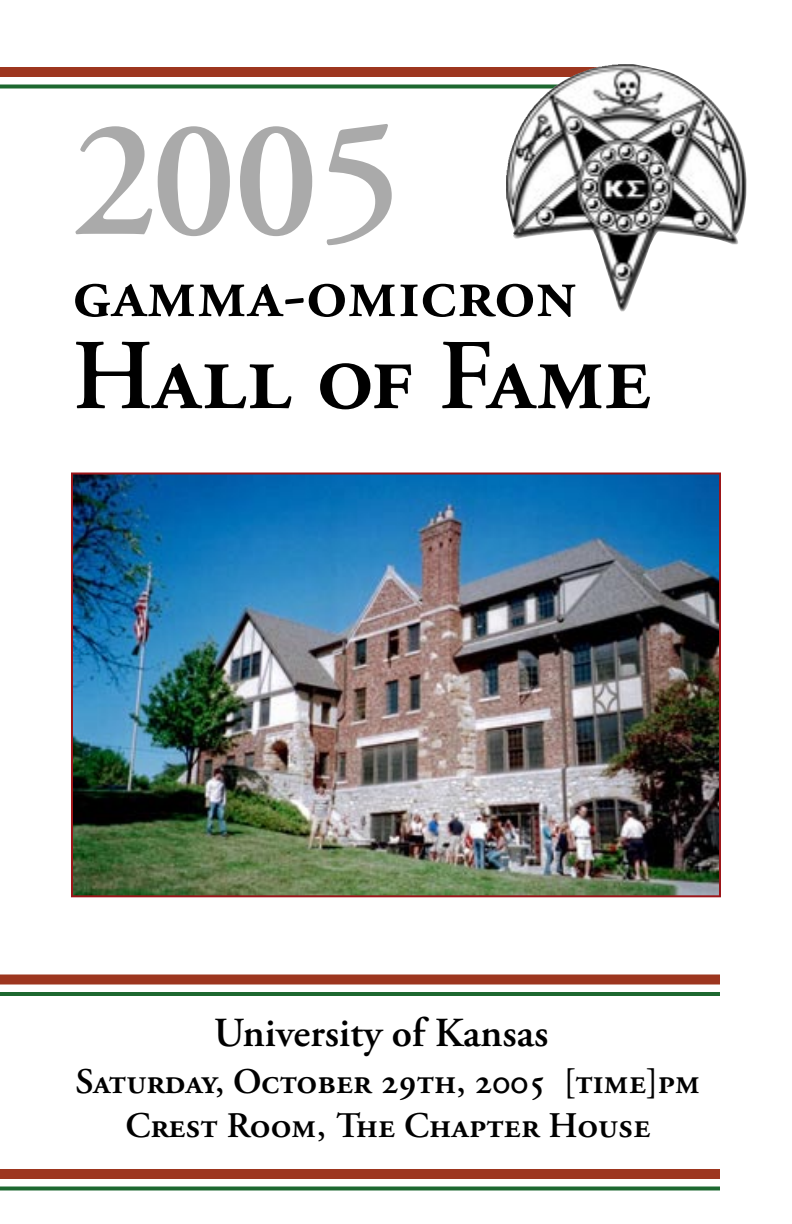
<style>
.page{position:relative;width:792px;height:1224px;background:#fff}
.page>*{position:absolute;margin:0;border:0;box-sizing:border-box;transform-origin:0 0}
.t1{font:600 168px "Adobe Garamond Pro";color:#aaa}
.t2{font:600 100px "Adobe Garamond Pro";color:#000}
.t3{font:600 72px "Adobe Garamond Pro";color:#000}
.t4{font:600 41.2px "Adobe Garamond Pro";color:#000}
.t5{font:600 36px "Adobe Garamond Pro";letter-spacing:-.005em;color:#000}
</style>
<div class="page">
<svg style="left:0;top:84px;width:506px;height:4px;background:#397a49"></svg>
<div style="left:0;top:67px;width:636px;height:10px;background:#9d361f"></div>
<img style="left:506px;top:64px;width:241px;height:247px">
<svg style="left:0;top:1186px;width:720px;height:4px;background:#397a49"></svg>
<div style="left:0;top:1169px;width:720px;height:10px;background:#9d361f"></div>
<hr style="left:0;top:992px;width:720px;height:4px;background:#1d6830">
<div style="left:0;top:974px;width:720px;height:10px;background:#9d361f"></div>
<img style="left:74px;top:476px;width:644px;height:418px">
<div style="left:71px;top:473px;width:650px;height:424px;border:2px solid #9c1519"></div>
<p class="t1" style="left:72px;top:84px;width:332px">2005</p>
<p class="t3" style="left:72px;top:252px;width:506px">GAMMA-OMICRON</p>
<p class="t2" style="left:72px;top:319px;width:580px">HALL OF FAME</p>
<p class="t4" style="left:214px;top:1010px;width:336px">University of Kansas</p>
<p class="t5" style="left:76px;top:1061px;width:626px">SATURDAY, OCTOBER 29TH, 2005 [TIME]PM</p>
<p class="t5" style="left:126px;top:1104px;width:526px">CREST ROOM, THE CHAPTER HOUSE</p>
</div>
